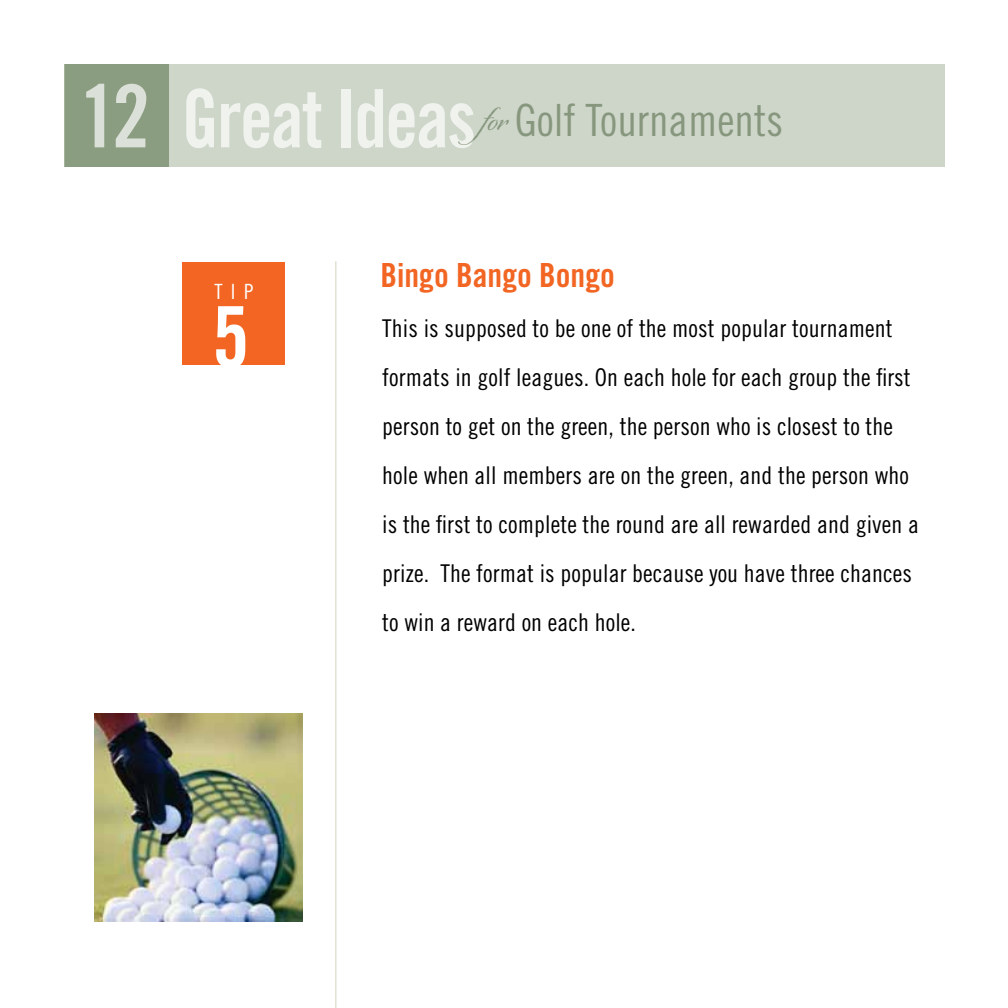
<style>
.page{position:relative;width:1008px;height:1008px;background:#fff}
.page>*{position:absolute;margin:0;border:0;box-sizing:border-box;transform-origin:0 0}
.t1{font:84px "Trade Gothic Bold Cond Twenty";color:#fff}
.t2{font:44.45px "Trade Gothic Cond Eighteen";color:rgb(60 90 42/.45)}
.t3{font:33.25px "Trade Gothic Bold Cond Twenty";color:#f26522}
.t4{font:24.5px/49px "Trade Gothic Cond Eighteen";letter-spacing:.005em;color:#000}
.t5{font:21px "Trade Gothic Cond Eighteen";color:#fff}
.s1{font-family:"Trade Gothic Bold Cond Twenty";font-size:86.98px;color:#fff}
.s2{font-family:"Trade Gothic Bold Cond Twenty";font-size:80.67px;color:#fff}
.s3{font-family:"Origins";font-size:37.27px}
</style>
<div class="page">
<div style="left:182px;top:263px;width:102px;height:102px;background:#f26522"></div>
<hr style="left:335px;top:261px;width:1px;height:747px;background:#dddccb">
<img style="left:94px;top:713px;width:208px;height:208px">
<div style="left:66px;top:64px;width:879px;height:103px;background:#ced6ca"></div>
<div style="left:64px;top:64px;width:105px;height:103px;background:#8b9d80"></div>
<h2 class="t2" style="left:79px;top:94px;width:705px"><span class="s1">12</span> <span class="s2">Great Ideas</span><span class="s3">for</span> Golf Tournaments</h2>
<p class="t5" style="left:214px;top:279px;width:40px">TIP</p>
<h1 class="t1" style="left:212px;top:286px;width:39px">5</h1>
<h3 class="t3" style="left:381px;top:255px;width:236px">Bingo Bango Bongo</h3>
<p class="t4" style="left:382px;top:304px;width:538px">This is supposed to be one of the most popular tournament formats in golf leagues. On each hole for each group the first person to get on the green, the person who is closest to the hole when all members are on the green, and the person who is the first to complete the round are all rewarded and given a prize. The format is popular because you have three chances to win a reward on each hole.</p>
</div>
